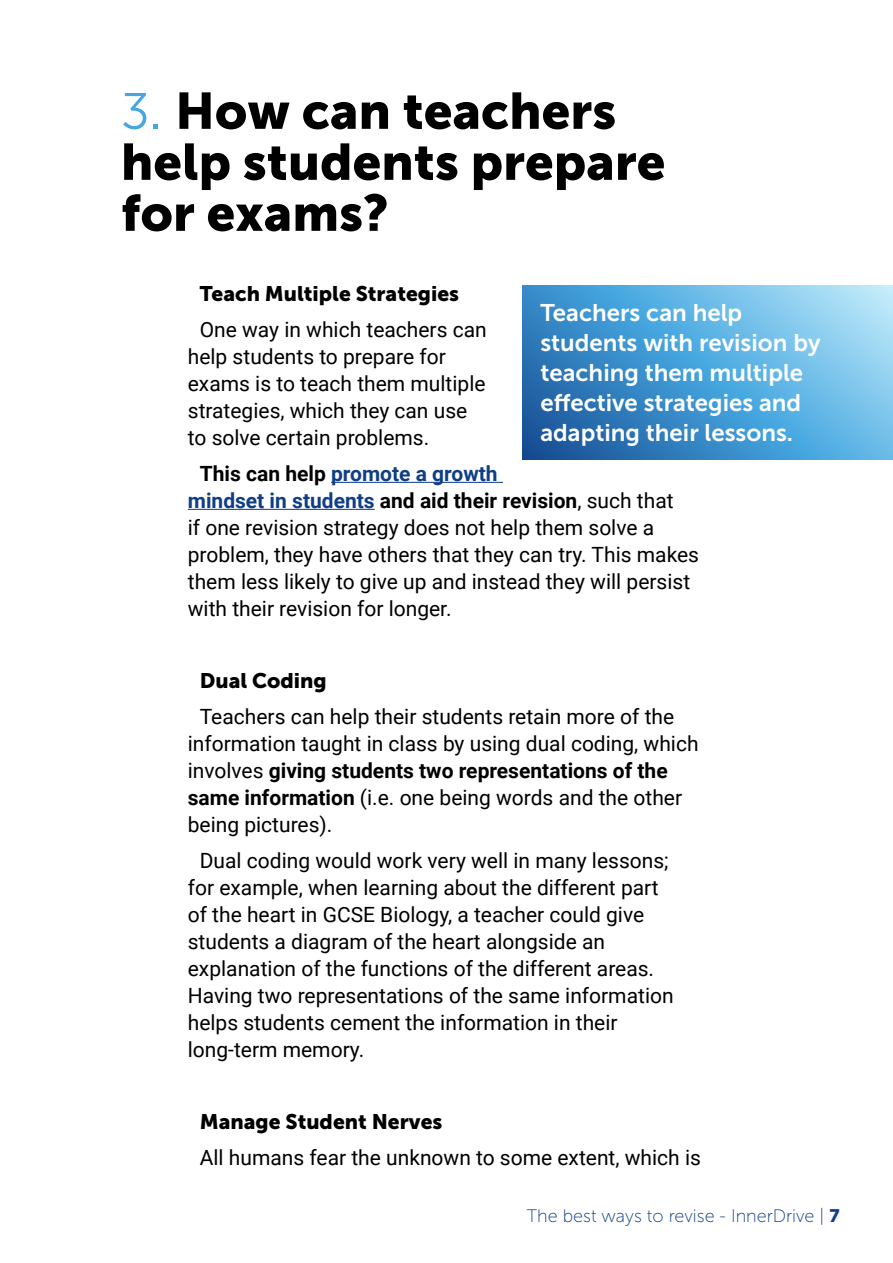
<style>
.page{position:relative;width:893px;height:1263px;background:#fff}
.page>*{position:absolute;margin:0;border:0;box-sizing:border-box;transform-origin:0 0}
.t1{font:51px/51px "Museo Sans 900";color:#000}
.t2{font:24px/30px "Museo Sans 700";color:#fff}
.t3{font:21px/27px "Roboto";color:#000}
.t4{font:21px "Museo Sans 900";color:#000}
.t5{font:18px "Museo Sans 100";color:#0f3e86}
.s1{font-family:"Museo Sans 300";color:#46a7e0}
.s2{font-weight:700}
.s3{font-weight:700;color:#0f3e86}
.s4{font-family:"Museo Sans 900"}
</style>
<div class="page">
<hr style="left:331px;top:482px;width:172px;height:1px;background:#0f3e86">
<hr style="left:188px;top:509px;width:187px;height:1px;background:#0f3e86">
<svg style="left:522px;top:285px;width:371px;height:175px;background:#53a2d5"></svg>
<h1 class="t1" style="left:121px;top:85px;width:546px"><span class="s1">3.</span> How can teachers help students prepare for exams?</h1>
<p class="t4" style="left:200px;top:281px;width:261px">Teach Multiple Strategies</p>
<p class="t3" style="left:188px;top:315px;width:300px;text-indent:12px">One way in which teachers can help students to prepare for exams is to teach them multiple strategies, which they can use to solve certain problems.</p>
<p class="t3" style="left:188px;top:459px;width:513px;text-indent:12px"><span class="s2">This can help</span> <span class="s3">promote a growth<br>mindset in students</span> <span class="s2">and aid their revision</span>, such that<br>if one revision strategy does not help them solve a problem, they have others that they can try. This makes them less likely to give up and instead they will persist with their revision for longer.</p>
<p class="t2" style="left:540px;top:298px;width:282px">Teachers can help students with revision by teaching them multiple effective strategies and adapting their lessons.</p>
<p class="t4" style="left:200px;top:669px;width:129px">Dual Coding</p>
<p class="t3" style="left:188px;top:702px;width:512px;text-indent:12px">Teachers can help their students retain more of the information taught in class by using dual coding, which involves <span class="s2">giving students two representations of the same information</span> (i.e. one being words and the other being pictures).</p>
<p class="t3" style="left:188px;top:846px;width:487px;text-indent:12px">Dual coding would work very well in many lessons; for example, when learning about the different part of the heart in GCSE Biology, a teacher could give students a diagram of the heart alongside an explanation of the functions of the different areas.<br>Having two representations of the same information helps students cement the information in their long-term memory.</p>
<p class="t4" style="left:200px;top:1110px;width:244px">Manage Student Nerves</p>
<p class="t3" style="left:200px;top:1143px;width:503px">All humans fear the unknown to some extent, which is</p>
<p class="t5" style="left:527px;top:1207px;width:314px">The best ways to revise - InnerDrive | <span class="s4">7</span></p>
</div>
